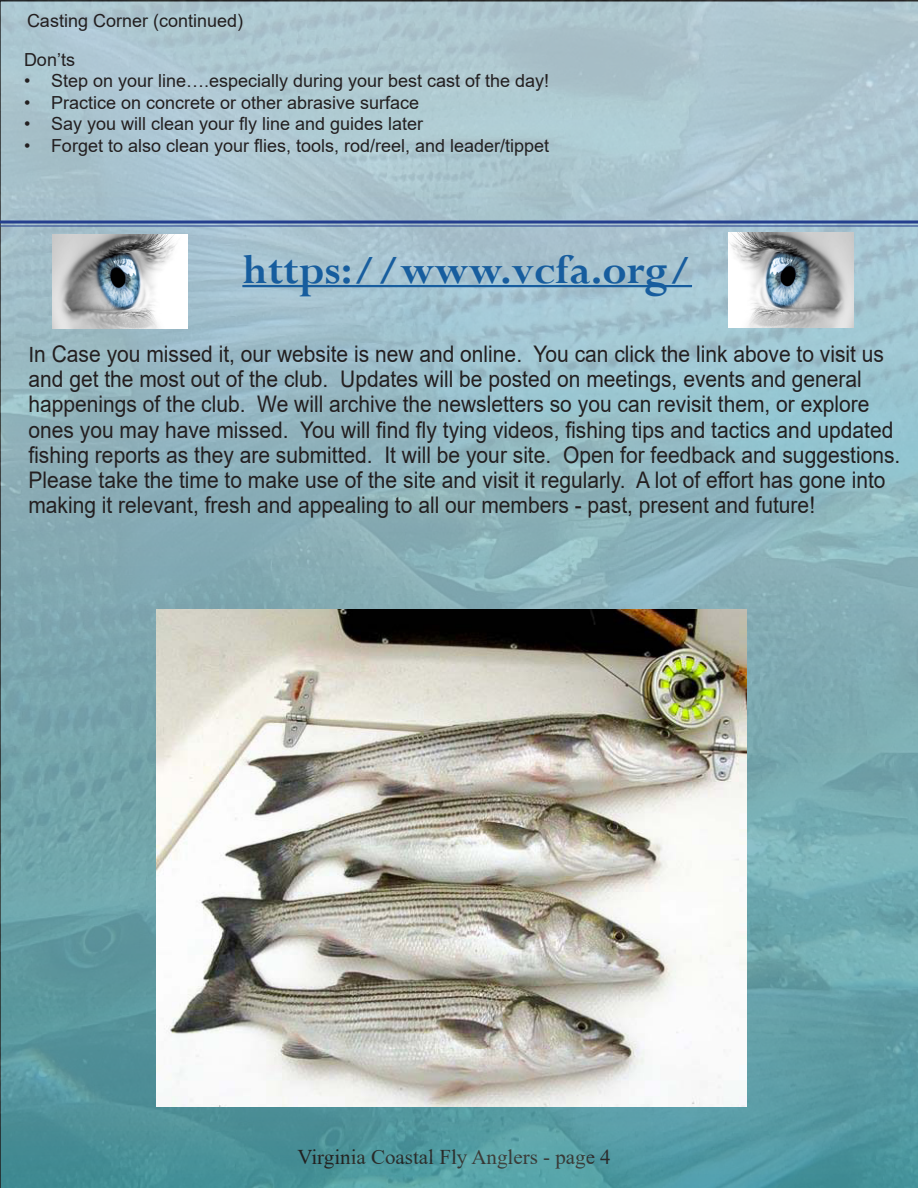
<style>
.page{position:relative;width:918px;height:1188px;background:#fff}
.page>*{position:absolute;margin:0;border:0;box-sizing:border-box;transform-origin:0 0}
.Tying_Steps{font:700 45px "Perpetua";color:#175d9e}
.Tying_Steps-2{font:22.95px/25.2px "Arial";color:#231f20;scale:.92 1}
.t1{font:21px "Times New Roman";color:#231f20}
.Tying_Steps-3{font:18px "Arial";color:#231f20}
.s1{font-size:21px}
</style>
<div class="page">
<img style="left:0;top:0;width:918px;height:1188px">
<svg style="left:0;top:220px;width:918px;height:4px;background:#455f9d"></svg>
<hr style="left:0;top:225px;width:918px;height:2px;background:#253f8e">
<hr style="left:242px;top:285px;width:450px;height:2px;background:#175d9e">
<img style="left:52px;top:234px;width:135px;height:95px">
<img style="left:729px;top:233px;width:124px;height:94px">
<img style="left:157px;top:609px;width:589px;height:498px">
<p class="Tying_Steps-3" style="left:27px;top:8px;width:218px">Casting Corner (continued)</p>
<p class="Tying_Steps-3" style="left:24px;top:47px;width:53px">Don’ts</p>
<p class="Tying_Steps-3" style="left:24px;top:68px;width:527px">• Step on your line….especially during your best cast of the day!</p>
<p class="Tying_Steps-3" style="left:24px;top:90px;width:397px">• Practice on concrete or other abrasive surface</p>
<p class="Tying_Steps-3" style="left:24px;top:112px;width:401px">• Say you will clean your fly line and guides later</p>
<p class="Tying_Steps-3" style="left:24px;top:133px;width:527px">• Forget to also clean your flies, tools, rod/reel, and leader/tippet</p>
<p class="Tying_Steps" style="left:242px;top:241px;width:451px">https://www.vcfa.org/</p>
<p class="Tying_Steps-2" style="left:28px;top:341px;width:949px"><span class="s1">I</span>n Case you missed it, our website is new and online. You can click the link above to visit us and get the most out of the club. Updates will be posted on meetings, events and general happenings of the club. We will archive the newsletters so you can revisit them, or explore ones you may have missed. You will find fly tying videos, fishing tips and tactics and updated fishing reports as they are submitted. It will be your site. Open for feedback and suggestions.<br>Please take the time to make use of the site and visit it regularly. A lot of effort has gone into making it relevant, fresh and appealing to all our members - past, present and future!</p>
<p class="t1" style="left:297px;top:1142px;width:315px">Virginia Coastal Fly Anglers - page 4</p>
</div>
